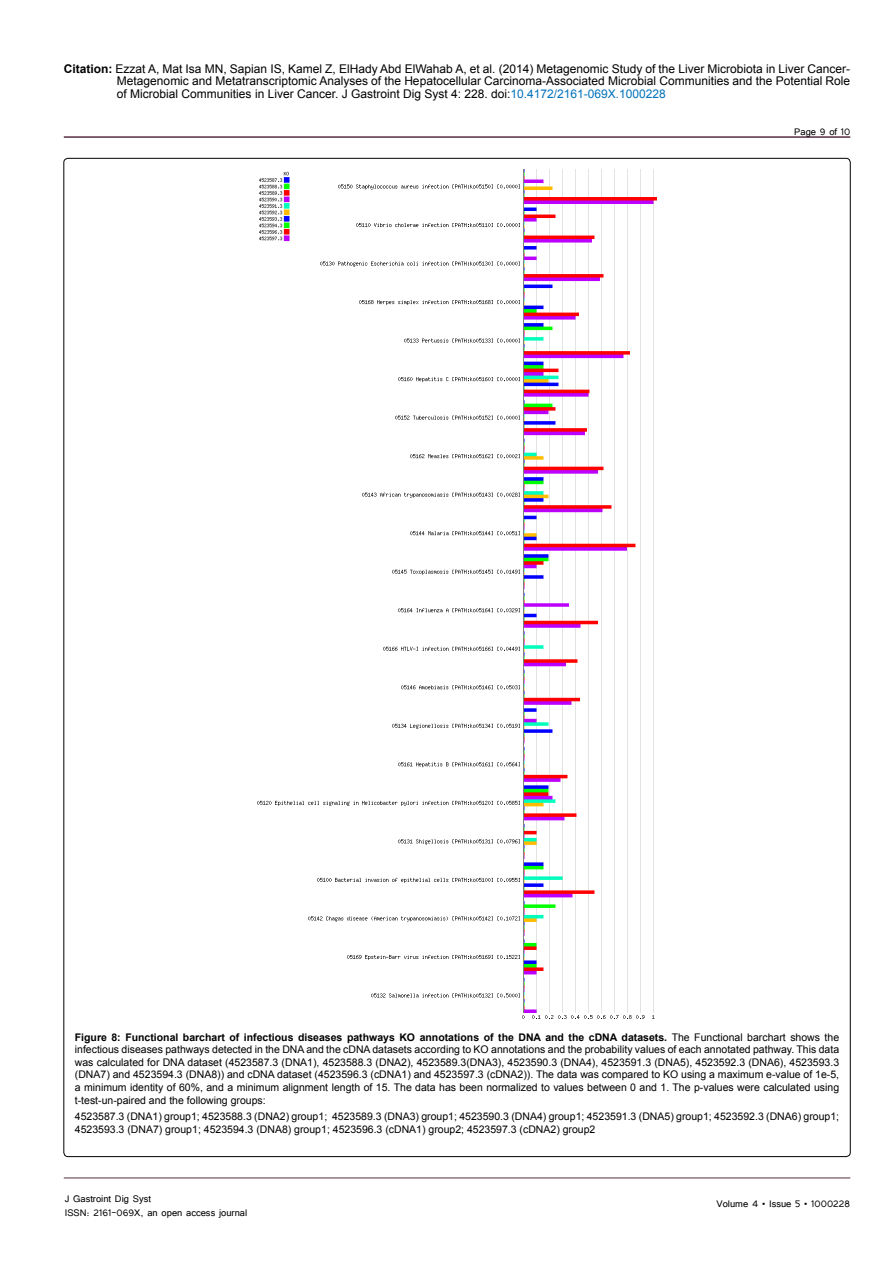
<style>
.page{position:relative;width:893px;height:1263px;background:#fff}
.page>*{position:absolute;margin:0;border:0;box-sizing:border-box;transform-origin:0 0}
.t1{font:12px/12.6px "Arial";color:#000;text-align:justify}
.t2{font:12px/14.4px "Tunga";color:#000}
.SH{font:10.5px/12.6px "Arial";color:#000;text-align:justify}
.s1{font-weight:700}
.s2{color:#0072bc}
</style>
<div class="page">
<hr style="left:64px;top:1178px;width:786px;height:1px;background:#572f42">
<hr style="left:64px;top:136px;width:786px;height:2px;background:#572f42">
<img style="left:257px;top:169px;width:400px;height:850px">
<p class="t1" style="left:117px;top:62px;width:735px;text-indent:-53px"><span class="s1">Citation:</span> Ezzat A, Mat Isa MN, Sapian IS, Kamel Z, ElHady Abd ElWahab A, et al. (2014) Metagenomic Study of the Liver Microbiota in Liver Cancer-Metagenomic and Metatranscriptomic Analyses of the Hepatocellular Carcinoma-Associated Microbial Communities and the Potential Role of Microbial Communities in Liver Cancer. J Gastroint Dig Syst 4: 228. doi:<span class="s2">10.4172/2161-069X.1000228</span></p>
<p class="t2" style="left:794px;top:123px;width:58px">Page 9 of 10</p>
<p class="SH" style="left:75px;top:1031px;width:766px"><span class="s1">Figure 8: Functional barchart of infectious diseases pathways KO annotations of the DNA and the cDNA datasets.</span> The Functional barchart shows the infectious diseases pathways detected in the DNA and the cDNA datasets according to KO annotations and the probability values of each annotated pathway. This data was calculated for DNA dataset (4523587.3 (DNA1), 4523588.3 (DNA2), 4523589.3(DNA3), 4523590.3 (DNA4), 4523591.3 (DNA5), 4523592.3 (DNA6), 4523593.3 (DNA7) and 4523594.3 (DNA8)) and cDNA dataset (4523596.3 (cDNA1) and 4523597.3 (cDNA2)). The data was compared to KO using a maximum e-value of 1e-5, a minimum identity of 60%, and a minimum alignment length of 15. The data has been normalized to values between 0 and 1. The p-values were calculated using t-test-un-paired and the following groups:</p>
<p class="SH" style="left:75px;top:1110px;width:766px">4523587.3 (DNA1) group1; 4523588.3 (DNA2) group1; 4523589.3 (DNA3) group1; 4523590.3 (DNA4) group1; 4523591.3 (DNA5) group1; 4523592.3 (DNA6) group1;<br>4523593.3 (DNA7) group1; 4523594.3 (DNA8) group1; 4523596.3 (cDNA1) group2; 4523597.3 (cDNA2) group2</p>
<p class="t2" style="left:65px;top:1190px;width:184px">J Gastroint Dig Syst<br>ISSN: 2161-069X, an open access journal</p>
<p class="t2" style="left:716px;top:1196px;width:135px">Volume 4 • Issue 5 • 1000228</p>
</div>
